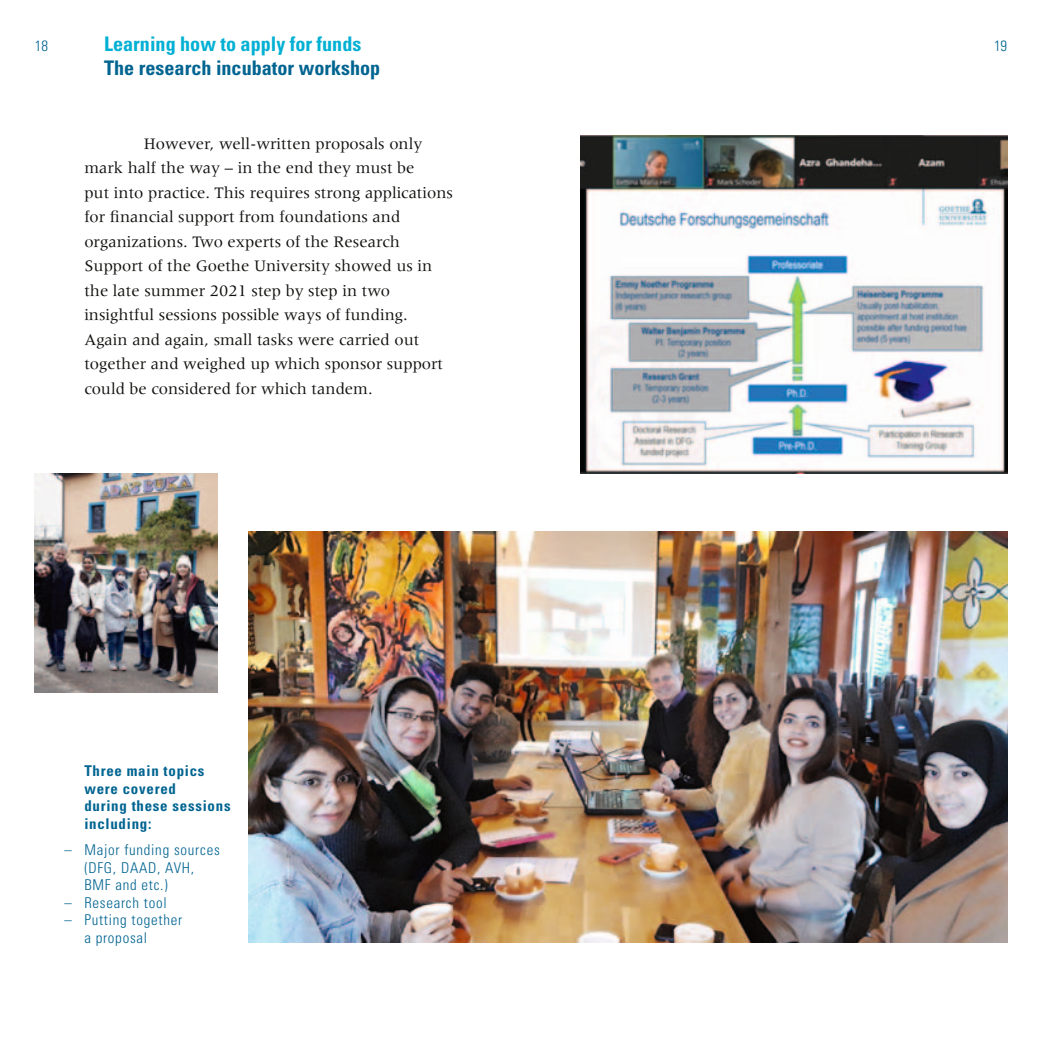
<style>
.page{position:relative;width:1042px;height:1042px;background:#fff}
.page>*{position:absolute;margin:0;border:0;box-sizing:border-box;transform-origin:0 0}
.t1{font:700 condensed 20.12px "Univers";color:#006491}
.t2{font:700 condensed 20.12px "Univers";color:#00b0d4}
.t3{font:16.62px/24.5px "Meridien";color:#11110f}
.t4{font:300 condensed 14.88px/17.5px "Univers";letter-spacing:.05em;color:#006491}
.t5{font:700 condensed 14.88px/17.5px "Univers";letter-spacing:.05em;color:#006491}
</style>
<div class="page">
<img style="left:35px;top:474px;width:182px;height:219px">
<img style="left:248px;top:532px;width:759px;height:410px">
<img style="left:580px;top:135px;width:427px;height:339px">
<p class="t4" style="left:35px;top:37px;width:15px">18</p>
<p class="t2" style="left:104px;top:31px;width:259px">Learning how to apply for funds</p>
<p class="t4" style="left:994px;top:37px;width:15px">19</p>
<p class="t1" style="left:104px;top:55px;width:278px">The research incubator workshop</p>
<p class="t3" style="left:84px;top:131px;width:370px;text-indent:60px">However, well-written proposals only mark half the way – in the end they must be<br>put into practice. This requires strong applications for financial support from foundations and organizations. Two experts of the Research Support of the Goethe University showed us in the late summer 2021 step by step in two insightful sessions possible ways of funding.<br>Again and again, small tasks were carried out together and weighed up which sponsor support could be considered for which tandem.</p>
<p class="t5" style="left:84px;top:762px;width:148px">Three main topics were covered<br>during these sessions including:</p>
<p class="t4" style="left:84px;top:841px;width:137px;text-indent:-20px">– Major funding sources (DFG, DAAD, AVH,<br>BMF and etc.)</p>
<p class="t4" style="left:64px;top:894px;width:104px">– Research tool</p>
<p class="t4" style="left:84px;top:911px;width:99px;text-indent:-20px">– Putting together a proposal</p>
</div>
